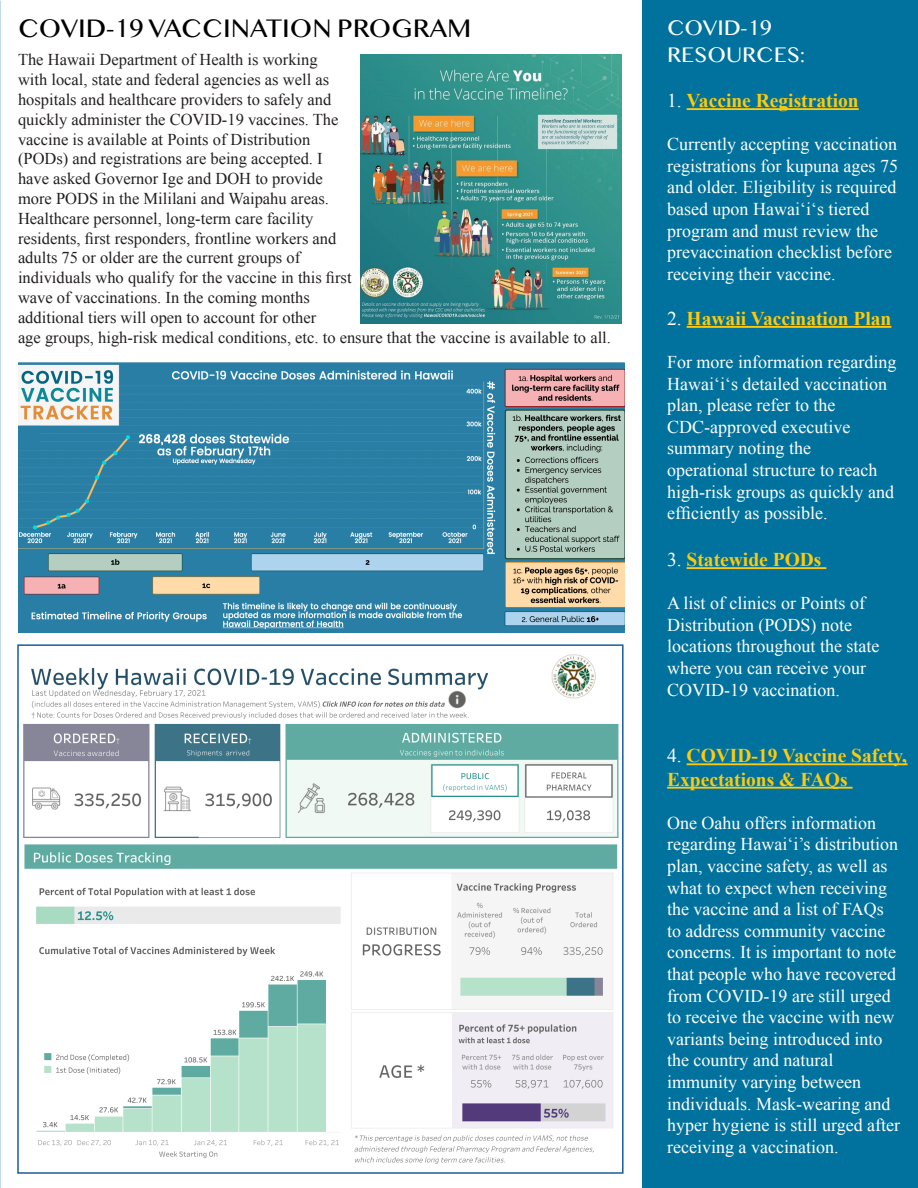
<style>
.page{position:relative;width:918px;height:1188px;background:#fff}
.page>*{position:absolute;margin:0;border:0;box-sizing:border-box;transform-origin:0 0}
.t1{font:27px "Sinhala MN";color:#000}
.t2{font:22.5px "Sinhala MN";color:#fff}
.t3{font:700 19.5px "Times New Roman";color:#feca0a}
.t4{font:18px/21.6px "Times New Roman";color:#fff}
.t5{font:16.5px/19.8px "Times New Roman";color:#231f20}
.s1{font-weight:400;color:#fff}
</style>
<div class="page">
<div style="left:643px;top:0;width:275px;height:1188px;background:#00729d"></div>
<hr style="left:687px;top:108px;width:172px;height:2px;background:#feca0a">
<hr style="left:687px;top:326px;width:204px;height:2px;background:#feca0a">
<hr style="left:687px;top:567px;width:139px;height:2px;background:#feca0a">
<hr style="left:687px;top:763px;width:221px;height:2px;background:#feca0a">
<hr style="left:667px;top:787px;width:186px;height:2px;background:#feca0a">
<img style="left:18px;top:362px;width:607px;height:271px">
<img style="left:361px;top:54px;width:261px;height:270px">
<img style="left:23px;top:654px;width:596px;height:510px">
<div style="left:17px;top:644px;width:607px;height:530px;border:2px solid #175d9e"></div>
<p class="t1" style="left:18px;top:17px;width:455px">COVID-19 VACCINATION PROGRAM</p>
<p class="t2" style="left:667px;top:18px;width:106px">COVID-19</p>
<p class="t2" style="left:667px;top:45px;width:139px">RESOURCES:</p>
<p class="t3" style="left:667px;top:87px;width:193px"><span class="s1">1.</span> Vaccine Registration</p>
<p class="t4" style="left:667px;top:133px;width:232px">Currently accepting vaccination registrations for kupuna ages 75 and older. Eligibility is required based upon Hawaiʻiʻs tiered program and must review the prevaccination checklist before receiving their vaccine.</p>
<p class="t3" style="left:667px;top:305px;width:226px"><span class="s1">2.</span> Hawaii Vaccination Plan</p>
<p class="t4" style="left:667px;top:351px;width:231px">For more information regarding<br>Hawaiʻiʻs detailed vaccination plan, please refer to the<br>CDC-approved executive summary noting the operational structure to reach high-risk groups as quickly and efficiently as possible.</p>
<p class="t3" style="left:667px;top:546px;width:156px"><span class="s1">3.</span> Statewide PODs</p>
<p class="t4" style="left:667px;top:592px;width:214px">A list of clinics or Points of<br>Distribution (PODS) note locations throughout the state where you can receive your<br>COVID-19 vaccination.</p>
<p class="t5" style="left:18px;top:50px;width:335px">The Hawaii Department of Health is working<br>with local, state and federal agencies as well as hospitals and healthcare providers to safely and quickly administer the COVID-19 vaccines. The vaccine is available at Points of Distribution (PODs) and registrations are being accepted. I have asked Governor Ige and DOH to provide more PODS in the Mililani and Waipahu areas.<br>Healthcare personnel, long-term care facility residents, first responders, frontline workers and adults 75 or older are the current groups of individuals who qualify for the vaccine in this first wave of vaccinations. In the coming months additional tiers will open to account for other</p>
<p class="t5" style="left:18px;top:327px;width:594px">age groups, high-risk medical conditions, etc. to ensure that the vaccine is available to all.</p>
<p class="t3" style="left:667px;top:742px;width:241px"><span class="s1">4.</span> COVID-19 Vaccine Safety,</p>
<p class="t3" style="left:667px;top:766px;width:182px">Expectations &amp; FAQs</p>
<p class="t4" style="left:667px;top:812px;width:235px">One Oahu offers information regarding Hawaiʻi’s distribution plan, vaccine safety, as well as what to expect when receiving the vaccine and a list of FAQs to address community vaccine concerns. It is important to note that people who have recovered from COVID-19 are still urged to receive the vaccine with new variants being introduced into the country and natural immunity varying between individuals. Mask-wearing and hyper hygiene is still urged after receiving a vaccination.</p>
</div>
